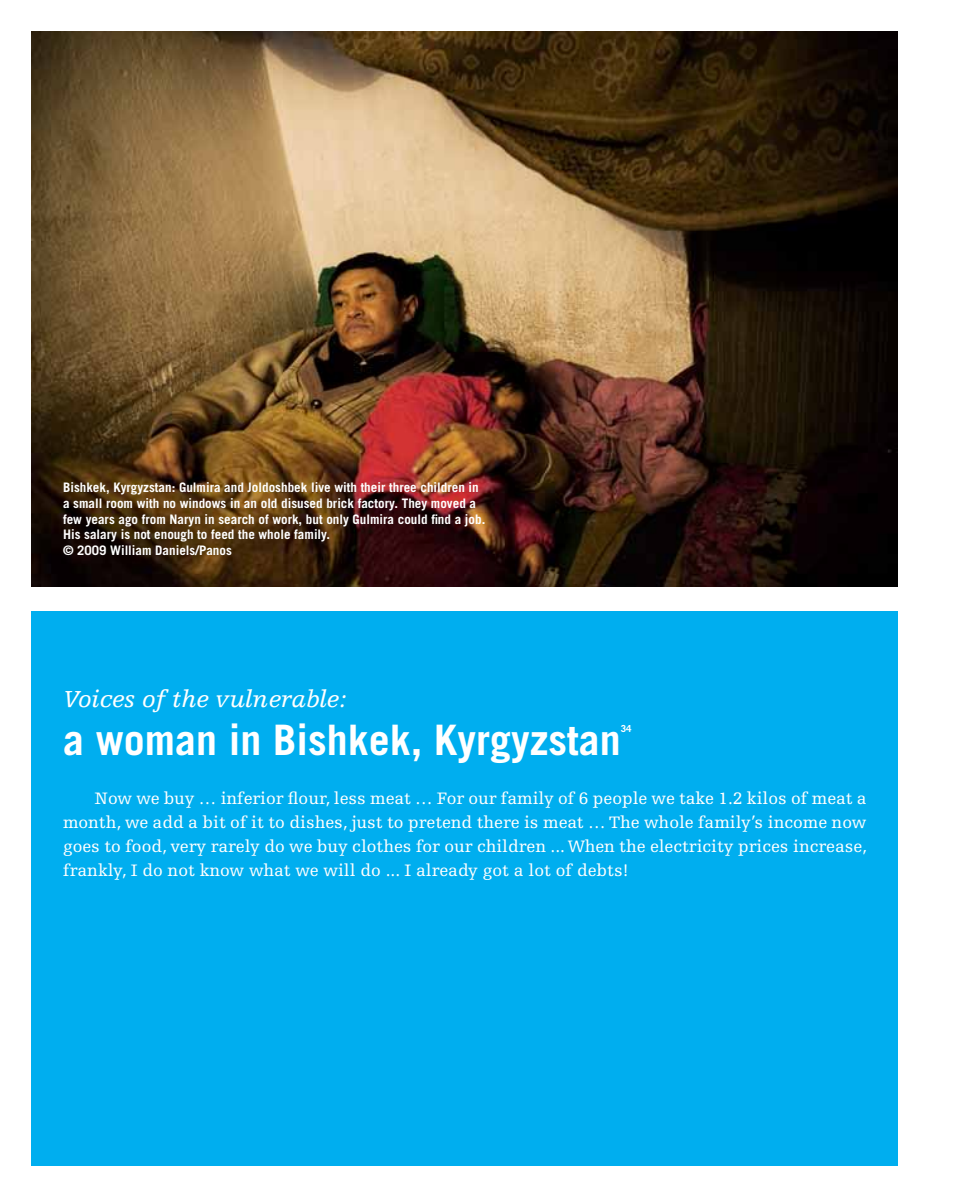
<style>
.page{position:relative;width:961px;height:1197px;background:#fff}
.page>*{position:absolute;margin:0;border:0;box-sizing:border-box;transform-origin:0 0}
.t1{font:700 42px "Trade Gothic";color:#fff}
.t2{font:italic 24.5px "Egyptienne F";color:#fff}
.t3{font:17.5px/24.2px "Egyptienne F";color:#fff;text-align:justify}
.t4{font:700 13.12px/15.8px "Trade Gothic";color:#fff}
.t5{font:700 9.62px "Trade Gothic";color:#fff}
</style>
<div class="page">
<img style="left:32px;top:32px;width:866px;height:554px">
<div style="left:32px;top:611px;width:866px;height:555px;background:#00aeef"></div>
<p class="t4" style="left:63px;top:479px;width:424px">Bishkek, Kyrgyzstan: Gulmira and Joldoshbek live with their three children in a small room with no windows in an old disused brick factory. They moved a few years ago from Naryn in search of work, but only Gulmira could find a job.<br>His salary is not enough to feed the whole family.<br>© 2009 William Daniels/Panos</p>
<h2 class="t2" style="left:63px;top:686px;width:284px">Voices of the vulnerable:</h2>
<h1 class="t1" style="left:63px;top:715px;width:559px">a woman in Bishkek, Kyrgyzstan</h1>
<p class="t5" style="left:621px;top:723px;width:12px">34</p>
<p class="t3" style="left:63px;top:786px;width:805px;text-indent:32px">Now we buy … inferior flour, less meat … For our family of 6 people we take 1.2 kilos of meat a month, we add a bit of it to dishes, just to pretend there is meat … The whole family’s income now goes to food, very rarely do we buy clothes for our children ... When the electricity prices increase, frankly, I do not know what we will do ... I already got a lot of debts!</p>
</div>
